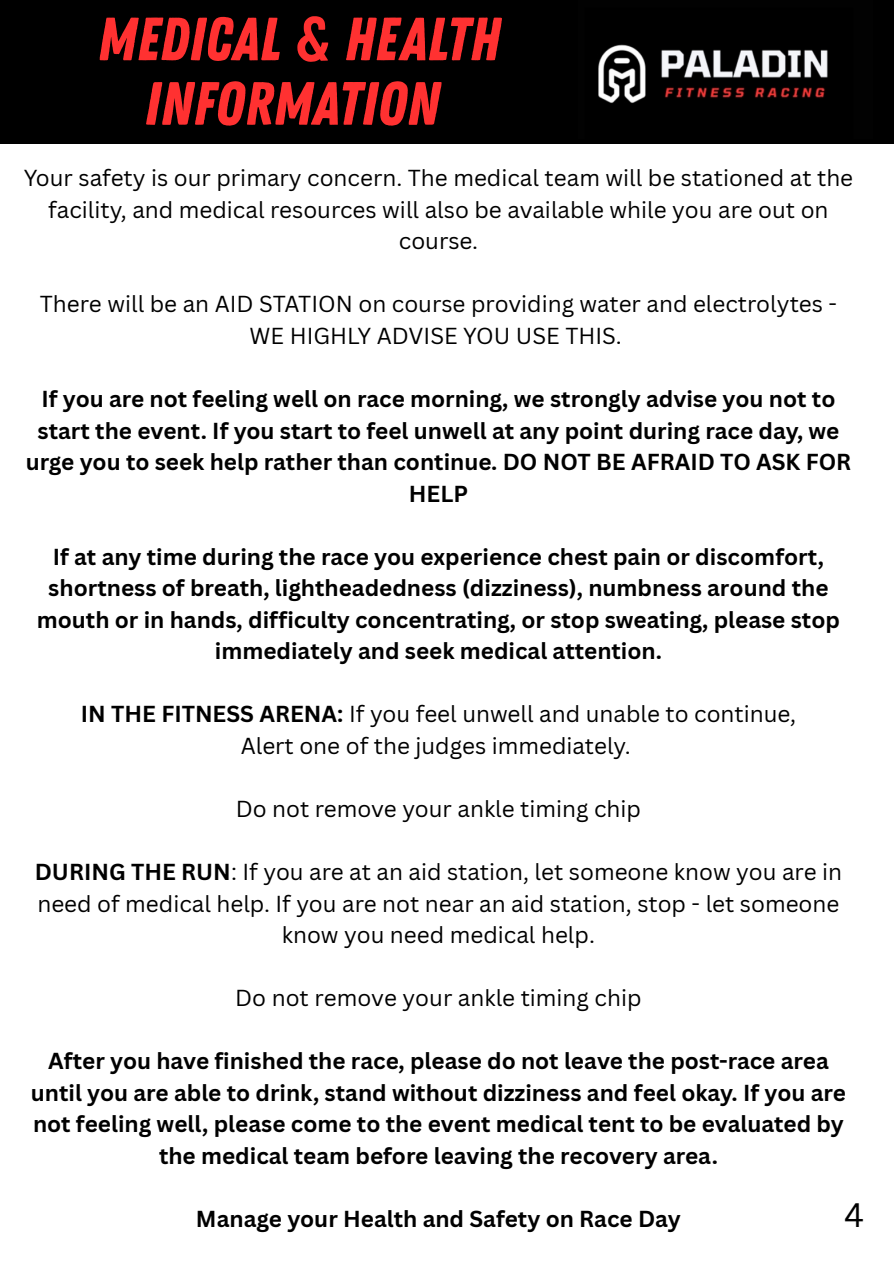
<style>
.page{position:relative;width:894px;height:1264px;background:#fff}
.page>*{position:absolute;margin:0;border:0;box-sizing:border-box;transform-origin:0 0}
.t1{font:60.9px/64.3px "Zing Rust Base";color:#ff3131;text-align:center}
.t2{font:33px "Canva Sans";color:#000}
.t3{font:700 22.5px/31.5px "Canva Sans";color:#000;text-align:center}
.t4{font:22.5px/31.5px "Canva Sans";color:#000;text-align:center}
.s1{font-weight:700}
</style>
<div class="page">
<div style="left:0;top:0;width:893px;height:143px;background:#000"></div>
<img style="left:598px;top:44px;width:230px;height:59px">
<h1 class="t1" style="left:97px;top:9px;width:404px">MEDICAL &amp; HEALTH<br>INFORMATION</h1>
<p class="t4" style="left:24px;top:162px;width:830px">Your safety is our primary concern. The medical team will be stationed at the facility, and medical resources will also be available while you are out on course.</p>
<p class="t4" style="left:40px;top:288px;width:798px">There will be an AID STATION on course providing water and electrolytes -<br>WE HIGHLY ADVISE YOU USE THIS.</p>
<h2 class="t3" style="left:26px;top:382px;width:826px">If you are not feeling well on race morning, we strongly advise you not to start the event. If you start to feel unwell at any point during race day, we urge you to seek help rather than continue. DO NOT BE AFRAID TO ASK FOR HELP</h2>
<h2 class="t3" style="left:37px;top:540px;width:804px">If at any time during the race you experience chest pain or discomfort, shortness of breath, lightheadedness (dizziness), numbness around the mouth or in hands, difficulty concentrating, or stop sweating, please stop immediately and seek medical attention.</h2>
<p class="t4" style="left:81px;top:698px;width:716px"><span class="s1">IN THE FITNESS ARENA:</span> If you feel unwell and unable to continue,</p>
<p class="t4" style="left:241px;top:729px;width:391px">Alert one of the judges immediately.</p>
<p class="t4" style="left:236px;top:792px;width:407px">Do not remove your ankle timing chip</p>
<p class="t4" style="left:35px;top:855px;width:808px"><span class="s1">DURING THE RUN</span>: If you are at an aid station, let someone know you are in need of medical help. If you are not near an aid station, stop - let someone know you need medical help.</p>
<p class="t4" style="left:235px;top:981px;width:407px">Do not remove your ankle timing chip</p>
<h2 class="t3" style="left:31px;top:1044px;width:816px">After you have finished the race, please do not leave the post-race area until you are able to drink, stand without dizziness and feel okay. If you are not feeling well, please come to the event medical tent to be evaluated by the medical team before leaving the recovery area.</h2>
<h2 class="t3" style="left:196px;top:1202px;width:486px">Manage your Health and Safety on Race Day</h2>
<p class="t2" style="left:843px;top:1191px;width:21px">4</p>
</div>
